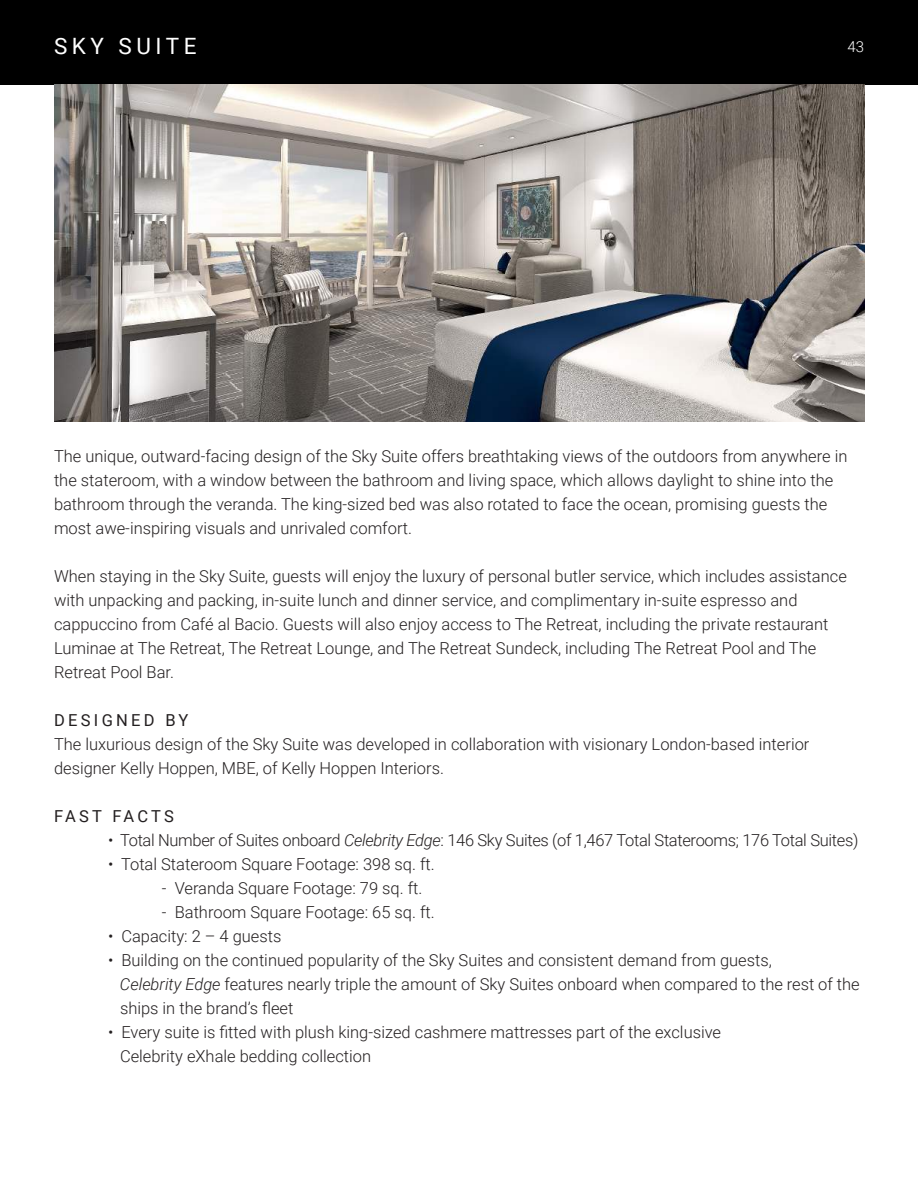
<style>
.page{position:relative;width:918px;height:1188px;background:#fff}
.page>*{position:absolute;margin:0;border:0;box-sizing:border-box;transform-origin:0 0}
.t1{font:22.5px "Roboto";letter-spacing:.2em;color:#fff}
.t2{font:300 16.5px/24px "Roboto";color:#231f20}
.t3{font:300 16.5px "Roboto";letter-spacing:-.02em;color:#231f20}
.t4{font:16.5px "Roboto";letter-spacing:.2em;color:#231f20}
.t5{font:300 15px "Roboto";color:#fff}
.s1{font-style:italic}
</style>
<div class="page">
<div style="left:0;top:0;width:918px;height:84px;background:#000"></div>
<img style="left:55px;top:84px;width:809px;height:337px">
<h1 class="t1" style="left:54px;top:30px;width:144px">SKY SUITE</h1>
<p class="t5" style="left:847px;top:36px;width:18px">43</p>
<p class="t2" style="left:54px;top:444px;width:795px">The unique, outward-facing design of the Sky Suite offers breathtaking views of the outdoors from anywhere in the stateroom, with a window between the bathroom and living space, which allows daylight to shine into the bathroom through the veranda. The king-sized bed was also rotated to face the ocean, promising guests the most awe-inspiring visuals and unrivaled comfort.</p>
<p class="t2" style="left:54px;top:564px;width:794px">When staying in the Sky Suite, guests will enjoy the luxury of personal butler service, which includes assistance with unpacking and packing, in-suite lunch and dinner service, and complimentary in-suite espresso and cappuccino from Café al Bacio. Guests will also enjoy access to The Retreat, including the private restaurant Luminae at The Retreat, The Retreat Lounge, and The Retreat Sundeck, including The Retreat Pool and The Retreat Pool Bar.</p>
<p class="t4" style="left:54px;top:709px;width:136px">DESIGNED BY</p>
<p class="t2" style="left:54px;top:732px;width:757px">The luxurious design of the Sky Suite was developed in collaboration with visionary London-based interior designer Kelly Hoppen, MBE, of Kelly Hoppen Interiors.</p>
<p class="t4" style="left:54px;top:805px;width:122px">FAST FACTS</p>
<p class="t3" style="left:108px;top:829px;width:752px">• Total Number of Suites onboard <span class="s1">Celebrity Edge</span>: 146 Sky Suites (of 1,467 Total Staterooms; 176 Total Suites)</p>
<p class="t2" style="left:108px;top:852px;width:328px">• Total Stateroom Square Footage: 398 sq. ft.</p>
<p class="t2" style="left:162px;top:876px;width:262px">- Veranda Square Footage: 79 sq. ft.</p>
<p class="t2" style="left:162px;top:900px;width:274px">- Bathroom Square Footage: 65 sq. ft.</p>
<p class="t2" style="left:108px;top:924px;width:175px">• Capacity: 2 – 4 guests</p>
<p class="t2" style="left:120px;top:948px;width:741px;text-indent:-12px">• Building on the continued popularity of the Sky Suites and consistent demand from guests,<br><span class="s1">Celebrity Edge</span> features nearly triple the amount of Sky Suites onboard when compared to the rest of the ships in the brand’s fleet</p>
<p class="t2" style="left:120px;top:1020px;width:603px;text-indent:-12px">• Every suite is fitted with plush king-sized cashmere mattresses part of the exclusive<br>Celebrity eXhale bedding collection</p>
</div>
